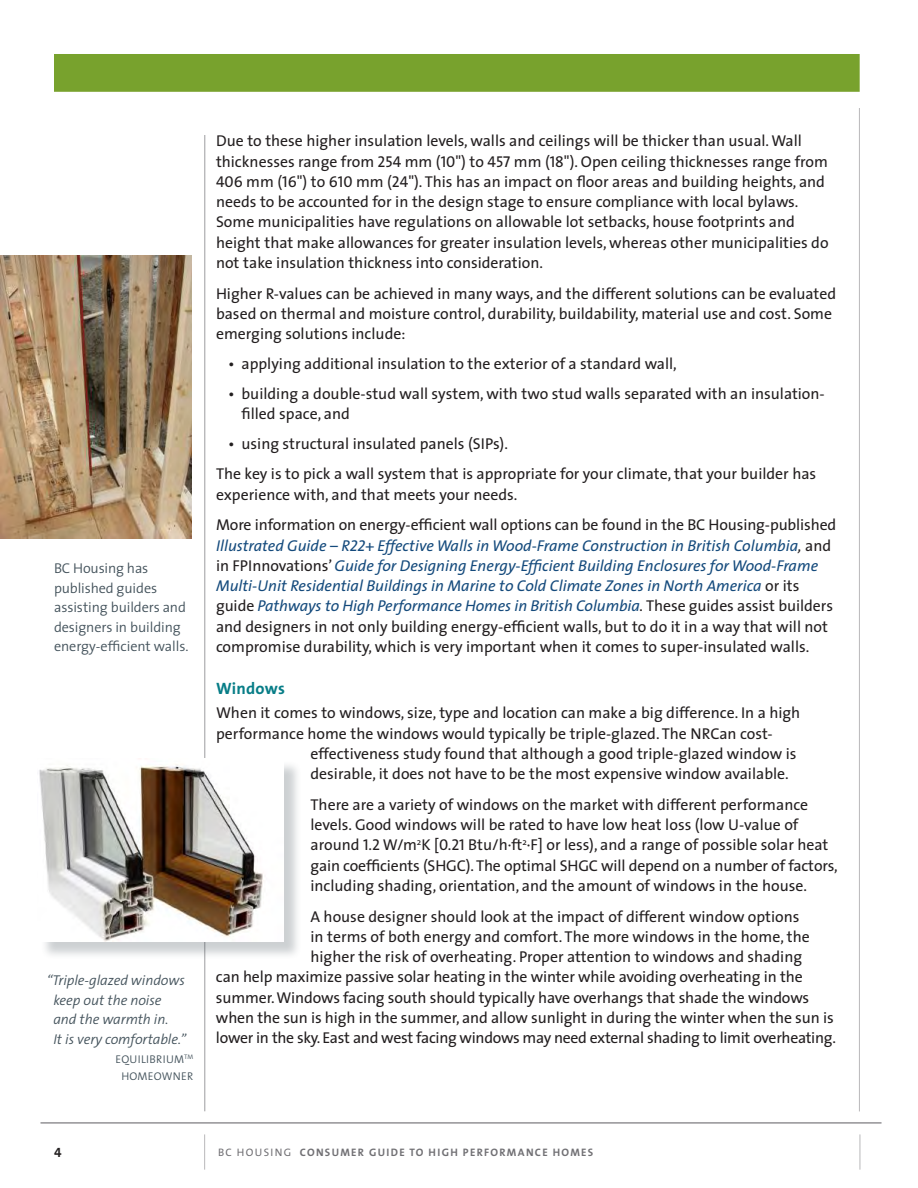
<style>
.page{position:relative;width:918px;height:1188px;background:#fff}
.page>*{position:absolute;margin:0;border:0;box-sizing:border-box;transform-origin:0 0}
.t1{font:700 16.5px "The Sans";letter-spacing:.015em;color:#077d87}
.t2{font:15.75px/20.2px "The Sans";color:#231f20}
.t3{font:italic 15.75px/20.2px "The Sans";color:#144a7c}
.t4{font:15.75px "The Sans";letter-spacing:-.02em;color:#231f20}
.t5{font:300 14.25px/19.5px "The Sans";letter-spacing:-.01em;color:#44535c}
.t6{font:italic 300 14.25px/19.5px "The Sans";letter-spacing:-.005em;color:#44535c}
.t7{font:13.5px "The Sans Bold Caps";color:#231f20}
.t8{font:11.25px/16.5px "The Sans Semi Light Caps";letter-spacing:.02em;color:#44535c;text-align:center}
.t9{font:700 10.8px "The Sans";letter-spacing:.12em;color:#717074}
.s1{font-family:"The Sans Caps"}
.s2{color:#231f20}
.s3{font-style:normal;color:#231f20}
.s4{font-weight:400}
</style>
<div class="page">
<hr style="left:205px;top:135px;width:1px;height:976px;background:#717074">
<hr style="left:41px;top:1123px;width:841px;height:1px;background:#717074">
<div style="left:54px;top:54px;width:806px;height:38px;background:#78a22d"></div>
<hr style="left:859px;top:108px;width:1px;height:1003px;background:#717074">
<hr style="left:204px;top:1134px;width:1px;height:36px;background:#717074">
<hr style="left:860px;top:1134px;width:1px;height:36px;background:#717074">
<hr style="left:40px;top:1123px;width:841px;height:1px;background:#717074">
<img style="left:0;top:255px;width:192px;height:283px">
<div style="left:40px;top:760px;width:262px;height:200px;background:#35434c;opacity:.25"></div>
<img style="left:39px;top:758px;width:245px;height:183px">
<p class="t5" style="left:54px;top:558px;width:136px">BC Housing has published guides assisting builders and designers in building energy-efficient walls.</p>
<p class="t6" style="left:53px;top:970px;width:134px;text-indent:-7px">“Triple-glazed windows keep out the noise and the warmth in.<br>It is very comfortable.”</p>
<p class="t8" style="left:116px;top:1051px;width:79px">EQUILIBRIUM <sup>TM<br></sup>HOMEOWNER</p>
<p class="t2" style="left:216px;top:131px;width:614px">Due to these higher insulation levels, walls and ceilings will be thicker than usual. Wall thicknesses range from <span class="s1">254</span> mm (<span class="s1">10</span>") to <span class="s1">457</span> mm (<span class="s1">18</span>"). Open ceiling thicknesses range from <span class="s1">406</span> mm (<span class="s1">16</span>") to <span class="s1">610</span> mm (<span class="s1">24</span>"). This has an impact on floor areas and building heights, and needs to be accounted for in the design stage to ensure compliance with local bylaws.<br>Some municipalities have regulations on allowable lot setbacks, house footprints and height that make allowances for greater insulation levels, whereas other municipalities do not take insulation thickness into consideration.</p>
<p class="t2" style="left:216px;top:283px;width:622px">Higher R-values can be achieved in many ways, and the different solutions can be evaluated based on thermal and moisture control, durability, buildability, material use and cost. Some emerging solutions include:</p>
<p class="t2" style="left:228px;top:353px;width:450px">• applying additional insulation to the exterior of a standard wall,</p>
<p class="t2" style="left:242px;top:384px;width:585px;line-height:19.5px;text-indent:-14px">• building a double-stud wall system, with two stud walls separated with an insulation&shy;filled space, and</p>
<p class="t2" style="left:216px;top:428px;width:602px;line-height:30.8px;text-indent:12px">• using structural insulated panels (SIPs).<br>The key is to pick a wall system that is appropriate for your climate, that your builder has</p>
<p class="t2" style="left:216px;top:479px;width:622px;line-height:30.8px">experience with, and that meets your needs.<br>More information on energy-efficient wall options can be found in the BC Housing-published</p>
<p class="t3" style="left:216px;top:535px;width:619px">Illustrated Guide – R<span class="s1">22</span>+ Effective Walls in Wood-Frame Construction in British Columbia<span class="s2">,</span> <span class="s3">and in FPInnovations’</span> Guide for Designing Energy-Efficient Building Enclosures for Wood-Frame Multi-Unit Residential Buildings in Marine to Cold Climate Zones in North America <span class="s3">or its guide</span> Pathways to High Performance Homes in British Columbia<span class="s2">.</span> <span class="s3">These guides assist builders and designers in not only building energy-efficient walls, but to do it in a way that will not compromise durability, which is very important when it comes to super-insulated walls.</span></p>
<p class="t1" style="left:216px;top:675px;width:70px">Windows</p>
<p class="t2" style="left:216px;top:702px;width:586px">When it comes to windows, size, type and location can make a big difference. In a high</p>
<p class="t2" style="left:216px;top:723px;width:558px">performance home the windows would typically be triple-glazed. The NRCan cost-</p>
<p class="t2" style="left:310px;top:743px;width:488px">effectiveness study found that although a good triple-glazed window is</p>
<p class="t2" style="left:310px;top:763px;width:480px">desirable, it does not have to be the most expensive window available.</p>
<p class="t2" style="left:310px;top:794px;width:529px">There are a variety of windows on the market with different performance levels. Good windows will be rated to have low heat loss (low U-value of around <span class="s1">1.2</span> W/m<sup>2</sup>K [<span class="s1">0.21</span> Btu/h·ft<sup>2</sup>·F] or less), and a range of possible solar heat gain coefficients (SHGC). The optimal SHGC will depend on a number of factors, including shading, orientation, and the amount of windows in the house.</p>
<p class="t2" style="left:310px;top:906px;width:491px">A house designer should look at the impact of different window options</p>
<p class="t2" style="left:310px;top:926px;width:501px">in terms of both energy and comfort. The more windows in the home, the</p>
<p class="t2" style="left:310px;top:946px;width:493px">higher the risk of overheating. Proper attention to windows and shading</p>
<p class="t2" style="left:216px;top:966px;width:588px">can help maximize passive solar heating in the winter while avoiding overheating in the</p>
<p class="t2" style="left:216px;top:987px;width:595px">summer. Windows facing south should typically have overhangs that shade the windows</p>
<p class="t2" style="left:216px;top:1007px;width:619px">when the sun is high in the summer, and allow sunlight in during the winter when the sun is</p>
<p class="t4" style="left:216px;top:1025px;width:622px">lower in the sky. East and west facing windows may need external shading to limit overheating.</p>
<p class="t7" style="left:54px;top:1141px;width:9px">4</p>
<p class="t9" style="left:218px;top:1144px;width:377px"><span class="s4">BC HOUSING</span> CONSUMER GUIDE TO HIGH PERFORMANCE HOMES</p>
</div>
